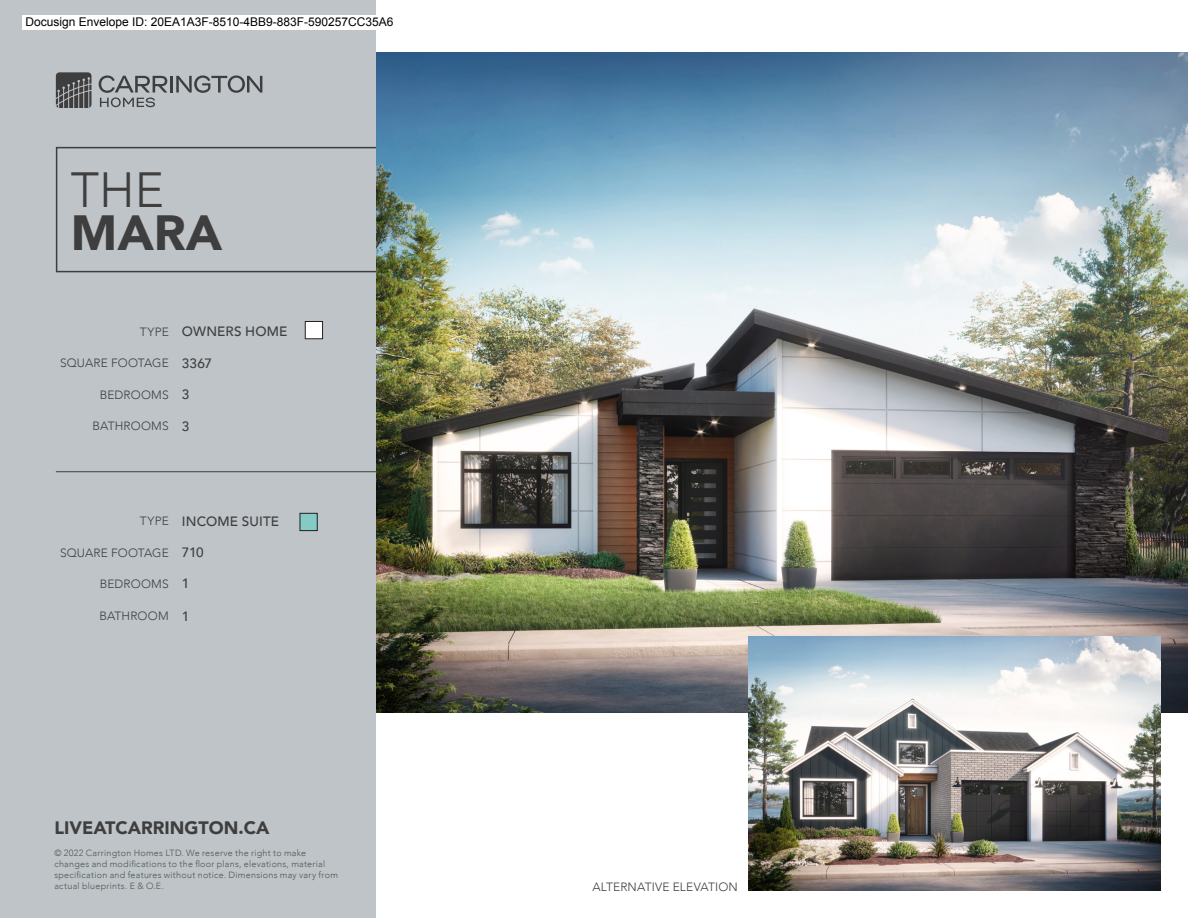
<style>
.page{position:relative;width:1188px;height:918px;background:#fff}
.page>*{position:absolute;margin:0;border:0;box-sizing:border-box;transform-origin:0 0}
.t1{font:900 49.35px/43.5px "Avenir";color:#3e3e3f}
.t2{font:900 18px "Avenir";color:#3e3e3f}
.t3{font:500 13.5px "Avenir";letter-spacing:.01em;color:#3e3e3f}
.t4{font:300 12px "Avenir";letter-spacing:.01em;color:#3e3e3f}
.t5{font:12px "Arial";color:#000}
.t6{font:300 9px/10.8px "Avenir";letter-spacing:.03em;color:#4b5a4e}
.s1{font-weight:300}
</style>
<div class="page">
<div style="left:0;top:0;width:376px;height:918px;background:#bfc4c8"></div>
<div style="left:56px;top:147px;width:377px;height:125px;border:2px solid #3e3e3f"></div>
<svg style="left:56px;top:72px;width:36px;height:36px"></svg>
<svg style="left:99px;top:75px;width:68px;height:32px"></svg>
<hr style="left:170px;top:76px;width:3px;height:17px;background:#3e3e3f">
<svg style="left:176px;top:75px;width:86px;height:18px"></svg>
<div style="left:300px;top:513px;width:17px;height:18px;background:#85cac5"></div>
<div style="left:300px;top:513px;width:17px;height:18px;border:1px solid #231f20"></div>
<div style="left:305px;top:321px;width:18px;height:18px;background:#fff"></div>
<div style="left:305px;top:321px;width:18px;height:18px;border:1px solid #231f20"></div>
<hr style="left:56px;top:471px;width:320px;height:1px;background:#3e3e3f">
<img style="left:376px;top:52px;width:812px;height:660px">
<img style="left:748px;top:636px;width:413px;height:255px">
<div style="left:22px;top:15px;width:406px;height:15px;background:#fff"></div>
<h3 class="t5" style="left:26px;top:15px;width:370px">Docusign Envelope ID: 20EA1A3F-8510-4BB9-883F-590257CC35A6</h3>
<p class="t1" style="left:71px;top:166px;width:153px"><span class="s1">THE<br></span>MARA</p>
<p class="t4" style="left:140px;top:324px;width:30px">TYPE</p>
<p class="t3" style="left:182px;top:320px;width:107px">OWNERS HOME</p>
<p class="t4" style="left:60px;top:356px;width:110px">SQUARE FOOTAGE</p>
<p class="t3" style="left:182px;top:352px;width:31px">3367</p>
<p class="t4" style="left:100px;top:388px;width:71px">BEDROOMS</p>
<p class="t3" style="left:182px;top:383px;width:9px">3</p>
<p class="t4" style="left:93px;top:419px;width:78px">BATHROOMS</p>
<p class="t3" style="left:182px;top:415px;width:9px">3</p>
<p class="t4" style="left:140px;top:514px;width:30px">TYPE</p>
<p class="t3" style="left:182px;top:510px;width:99px">INCOME SUITE</p>
<p class="t4" style="left:60px;top:546px;width:110px">SQUARE FOOTAGE</p>
<p class="t3" style="left:182px;top:541px;width:23px">710</p>
<p class="t4" style="left:100px;top:577px;width:71px">BEDROOMS</p>
<p class="t3" style="left:182px;top:571px;width:9px">1</p>
<p class="t4" style="left:99px;top:609px;width:71px">BATHROOM</p>
<p class="t3" style="left:182px;top:604px;width:9px">1</p>
<p class="t2" style="left:54px;top:812px;width:216px">LIVEATCARRINGTON.CA</p>
<p class="t6" style="left:54px;top:848px;width:285px">© 2022 Carrington Homes LTD. We reserve the right to make changes and modifications to the floor plans, elevations, material specification and features without notice. Dimensions may vary from actual blueprints. E &amp; O.E.</p>
<p class="t4" style="left:592px;top:880px;width:147px">ALTERNATIVE ELEVATION</p>
</div>
